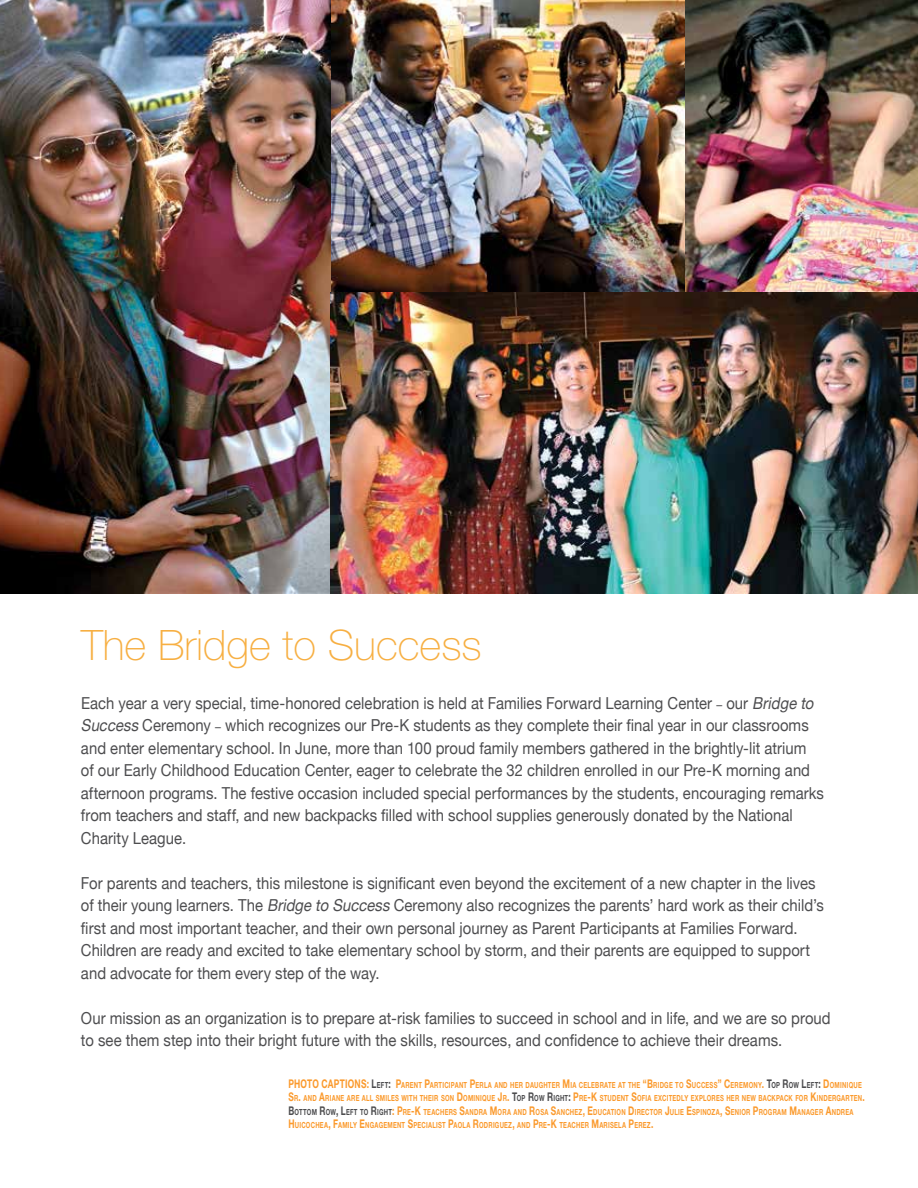
<style>
.page{position:relative;width:918px;height:1188px;background:#fff}
.page>*{position:absolute;margin:0;border:0;box-sizing:border-box;transform-origin:0 0}
.t1{font:100 42px "Helvetica Neue LT Std";color:#f7af42}
.t2{font:16.5px/22.5px "Helvetica Neue";color:#4d4d4f;scale:.9 1}
.t3{font:700 8.4px/13.5px "Helvetica Neue LT Std";letter-spacing:.04em;color:#fb9a2d;scale:.7 1}
.s1{font-size:12px}
.s2{font-style:italic}
.s3{font-size:12px;color:#4d4d4f}
.s4{color:#4d4d4f}
</style>
<div class="page">
<img style="left:0;top:0;width:918px;height:594px">
<h1 class="t1" style="left:81px;top:621px;width:402px">The Bridge to Success</h1>
<p class="t2" style="left:81px;top:691px;width:827px">Each year a very special, time-honored celebration is held at Families Forward Learning Center <span class="s1">–</span> our <span class="s2">Bridge to Success</span> Ceremony <span class="s1">–</span> which recognizes our Pre-K students as they complete their final year in our classrooms and enter elementary school. In June, more than 100 proud family members gathered in the brightly-lit atrium<br>of our Early Childhood Education Center, eager to celebrate the 32 children enrolled in our Pre-K morning and afternoon programs. The festive occasion included special performances by the students, encouraging remarks from teachers and staff, and new backpacks filled with school supplies generously donated by the National Charity League.</p>
<p class="t2" style="left:81px;top:872px;width:827px">For parents and teachers, this milestone is significant even beyond the excitement of a new chapter in the lives of their young learners. The <span class="s2">Bridge to Success</span> Ceremony also recognizes the parents’ hard work as their child’s first and most important teacher, and their own personal journey as Parent Participants at Families Forward.<br>Children are ready and excited to take elementary school by storm, and their parents are equipped to support and advocate for them every step of the way.</p>
<p class="t2" style="left:81px;top:1006px;width:835px">Our mission as an organization is to prepare at-risk families to succeed in school and in life, and we are so proud to see them step into their bright future with the skills, resources, and confidence to achieve their dreams.</p>
<p class="t3" style="left:288px;top:1078px;width:825px"><span class="s1">PHOTO CAPTIONS:</span> <span class="s3">L</span><span class="s4">EFT</span><span class="s3">:</span> <span class="s1">P</span>ARENT <span class="s1">P</span>ARTICIPANT <span class="s1">P</span>ERLA AND HER DAUGHTER <span class="s1">M</span> IA CELEBRATE AT THE <span class="s1">“B</span>RIDGE TO <span class="s1">S</span>UCCESS<span class="s1">” C</span>EREMONY<span class="s1">.</span> <span class="s3">T</span><span class="s4">OP</span> <span class="s3">R</span><span class="s4">OW</span> <span class="s3">L</span><span class="s4">EFT</span><span class="s3">:</span> <span class="s1">D</span>OMINIQUE <span class="s1">S</span>R<span class="s1">.</span> AND <span class="s1">A</span>RIANE ARE ALL SMILES WITH THEIR SON <span class="s1">D</span>OMINIQUE <span class="s1">J</span>R<span class="s1">.</span> <span class="s3">T</span><span class="s4">OP</span> <span class="s3">R</span><span class="s4">OW</span> <span class="s3">R</span><span class="s4">IGHT</span><span class="s3">:</span> <span class="s1">P</span>RE<span class="s1">-K</span> STUDENT <span class="s1">S</span>OFIA EXCITEDLY EXPLORES HER NEW BACKPACK FOR <span class="s1">K</span>INDERGARTEN<span class="s1">.<br></span><span class="s3">B</span><span class="s4">OTTOM</span> <span class="s3">R</span><span class="s4">OW</span><span class="s3">, L</span><span class="s4">EFT TO</span> <span class="s3">R</span><span class="s4">IGHT</span><span class="s1">: P</span>RE<span class="s1">-K</span> TEACHERS <span class="s1">S</span>ANDRA <span class="s1">M</span> ORA AND <span class="s1">R</span>OSA <span class="s1">S</span>ANCHEZ<span class="s1">, E</span> DUCATION <span class="s1">D</span> IRECTOR <span class="s1">J</span>ULIE <span class="s1">E</span>SPINOZA<span class="s1">, S</span>ENIOR <span class="s1">P</span>ROGRAM <span class="s1">M</span>ANAGER <span class="s1">A</span>NDREA<br><span class="s1">H</span> UICOCHEA<span class="s1">, F</span>AMILY <span class="s1">E</span>NGAGEMENT <span class="s1">S</span>PECIALIST <span class="s1">P</span>AOLA <span class="s1">R</span>ODRIGUEZ<span class="s1">,</span> AND <span class="s1">P</span>RE<span class="s1">-K</span> TEACHER <span class="s1">M</span>ARISELA <span class="s1">P</span>EREZ<span class="s1">.</span></p>
</div>
